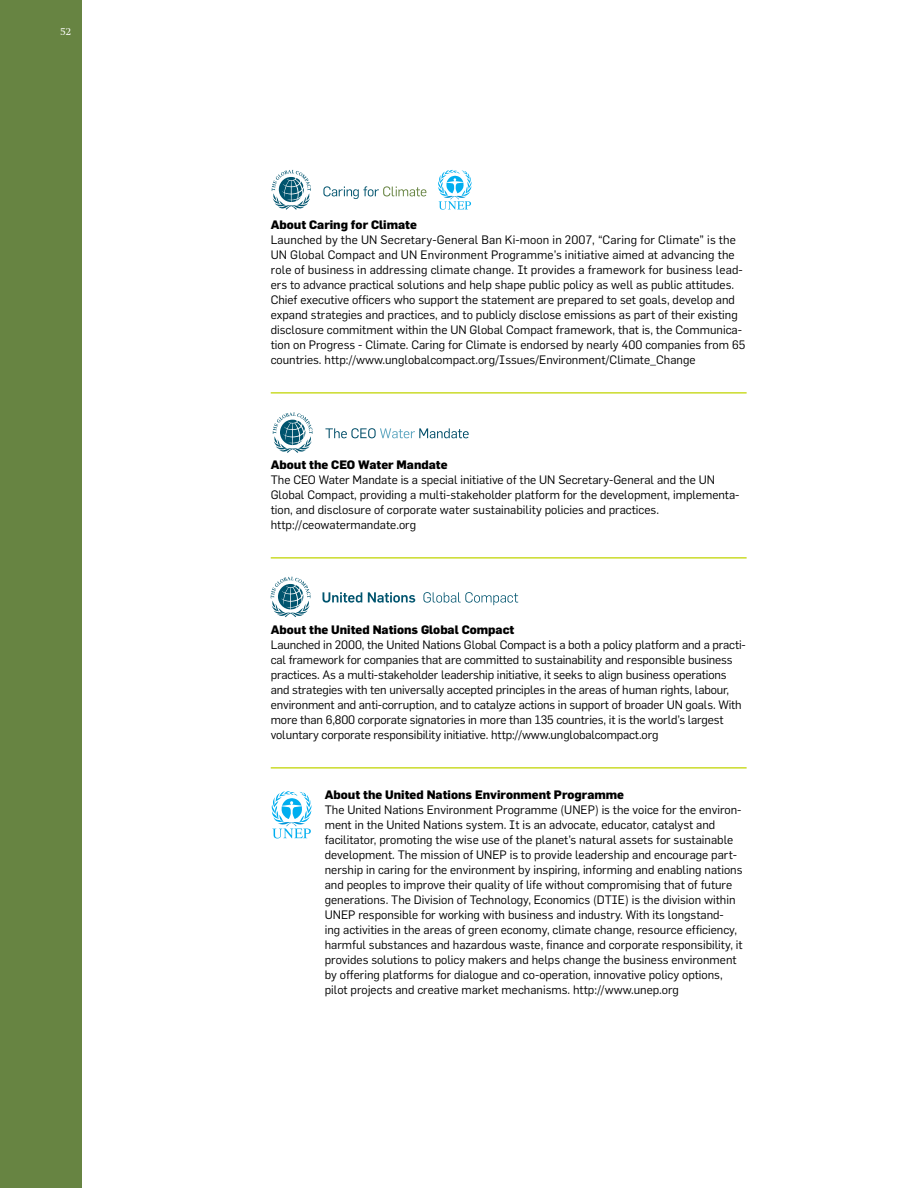
<style>
.page{position:relative;width:918px;height:1188px;background:#fff}
.page>*{position:absolute;margin:0;border:0;box-sizing:border-box;transform-origin:0 0}
.t1{font:12px/15px "Flama";color:#000}
.t2{font:800 12px "Flama";color:#000}
.t3{font:300 10.5px "Swift Com";color:#fff}
</style>
<div class="page">
<div style="left:0;top:0;width:81px;height:1188px;background:#678442"></div>
<hr style="left:271px;top:392px;width:476px;height:2px;background:#cbdb2a">
<hr style="left:271px;top:557px;width:476px;height:2px;background:#cbdb2a">
<hr style="left:271px;top:767px;width:476px;height:2px;background:#cbdb2a">
<svg style="left:323px;top:592px;width:39px;height:11px"></svg>
<svg style="left:368px;top:592px;width:47px;height:11px"></svg>
<svg style="left:423px;top:592px;width:95px;height:13px"></svg>
<svg style="left:271px;top:577px;width:40px;height:40px"></svg>
<svg style="left:272px;top:791px;width:39px;height:47px"></svg>
<svg style="left:273px;top:413px;width:40px;height:40px"></svg>
<svg style="left:325px;top:428px;width:144px;height:10px"></svg>
<svg style="left:323px;top:186px;width:103px;height:13px"></svg>
<svg style="left:272px;top:170px;width:39px;height:40px"></svg>
<svg style="left:438px;top:170px;width:34px;height:40px"></svg>
<p class="t3" style="left:60px;top:26px;width:13px">52</p>
<p class="t2" style="left:271px;top:217px;width:148px">About Caring for Climate</p>
<p class="t1" style="left:271px;top:232px;width:476px">Launched by the UN Secretary-General Ban Ki-moon in 2007, “Caring for Climate” is the UN Global Compact and UN Environment Programme’s initiative aimed at advancing the role of business in addressing climate change. It provides a framework for business lead&shy;ers to advance practical solutions and help shape public policy as well as public attitudes.<br>Chief executive officers who support the statement are prepared to set goals, develop and expand strategies and practices, and to publicly disclose emissions as part of their existing disclosure commitment within the UN Global Compact framework, that is, the Communica&shy;tion on Progress - Climate. Caring for Climate is endorsed by nearly 400 companies from 65 countries. http://www.unglobalcompact.org/Issues/Environment/Climate_Change</p>
<p class="t2" style="left:271px;top:457px;width:178px">About the CEO Water Mandate</p>
<p class="t1" style="left:271px;top:472px;width:470px">The CEO Water Mandate is a special initiative of the UN Secretary-General and the UN Global Compact, providing a multi-stakeholder platform for the development, implementa&shy;tion, and disclosure of corporate water sustainability policies and practices. http://ceowatermandate.org</p>
<p class="t2" style="left:271px;top:622px;width:245px">About the United Nations Global Compact</p>
<p class="t1" style="left:271px;top:637px;width:477px">Launched in 2000, the United Nations Global Compact is a both a policy platform and a practi&shy;cal framework for companies that are committed to sustainability and responsible business practices. As a multi-stakeholder leadership initiative, it seeks to align business operations and strategies with ten universally accepted principles in the areas of human rights, labour, environment and anti-corruption, and to catalyze actions in support of broader UN goals. With more than 6,800 corporate signatories in more than 135 countries, it is the world’s largest voluntary corporate responsibility initiative. http://www.unglobalcompact.org</p>
<p class="t2" style="left:325px;top:787px;width:301px">About the United Nations Environment Programme</p>
<p class="t1" style="left:325px;top:802px;width:248px">The United Nations Environment Programme (UNEP</p>
<p class="t1" style="left:325px;top:802px;width:418px;text-indent:270px">) is the voice for the environ&shy;ment in the United Nations system. It is an advocate, educator, catalyst and facilitator, promoting the wise use of the planet’s natural assets for sustainable development. The mission of UNEP</p>
<p class="t1" style="left:325px;top:847px;width:419px;text-indent:185px">is to provide leadership and encourage part&shy;nership in caring for the environment by inspiring, informing and enabling nations and peoples to improve their quality of life without compromising that of future generations. The Division of Technology, Economics (DTIE) is the division within UNEP</p>
<p class="t1" style="left:325px;top:907px;width:420px;text-indent:34px">responsible for working with business and industry. With its longstand-<br>ing activities in the areas of green economy, climate change, resource efficiency, harmful substances and hazardous waste, finance and corporate responsibility, it provides solutions to policy makers and helps change the business environment by offering platforms for dialogue and co-operation, innovative policy options, pilot projects and creative market mechanisms. http://www.unep.org</p>
</div>
